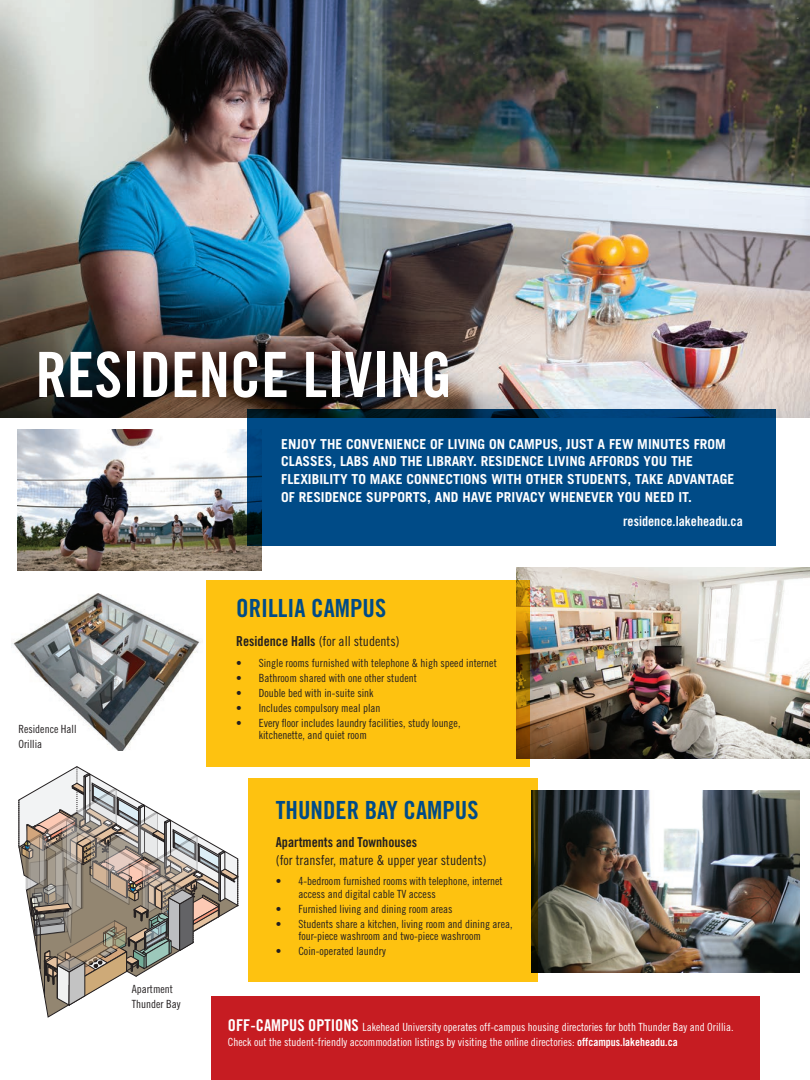
<style>
.page{position:relative;width:810px;height:1080px;background:#fff}
.page>*{position:absolute;margin:0;border:0;box-sizing:border-box;transform-origin:0 0}
.t1{font:62.5px "Trade Gothic LT Std Bd Cn 20";color:#fff}
.t2{font:25px "Trade Gothic LT Std Bd Cn 20";color:#004b87}
.t3{font:700 13.75px/17.8px "Trade Gothic LT Std";color:#fff}
.t4{font:13.75px "Trade Gothic LT Std Cn 18";color:#231f20}
.t5{font:13.75px "Trade Gothic LT Std Bd Cn 20";color:#231f20}
.t6{font:13.75px "Trade Gothic LT Std Bd Cn 20";color:#fff}
.t7{font:11.25px/12.5px "Trade Gothic LT Std Cn 18";color:#231f20}
.t8{font:11.25px/15px "Trade Gothic LT Std Cn 18";color:#fff}
.s1{font-family:"Trade Gothic LT Std Bd Cn 20"}
.s2{font-family:"Trade Gothic LT Std Bd Cn 20";font-size:16.25px}
</style>
<div class="page">
<img style="left:12px;top:593px;width:195px;height:157px">
<div style="left:207px;top:581px;width:323px;height:186px;background:#fec210"></div>
<div style="left:248px;top:778px;width:290px;height:204px;background:#fec210"></div>
<img style="left:18px;top:429px;width:243px;height:142px">
<img style="left:516px;top:567px;width:294px;height:192px">
<img style="left:531px;top:790px;width:268px;height:183px">
<div style="left:211px;top:996px;width:548px;height:84px;background:#c61c22"></div>
<img style="left:0;top:0;width:810px;height:418px">
<svg style="left:18px;top:766px;width:221px;height:251px"></svg>
<div style="left:248px;top:409px;width:528px;height:137px;background:#004b87"></div>
<h1 class="t1" style="left:36px;top:337px;width:418px">RESIDENCE LIVING</h1>
<p class="t7" style="left:18px;top:721px;width:60px;line-height:15px">Residence Hall<br>Orillia</p>
<p class="t7" style="left:132px;top:981px;width:50px;line-height:15px">Apartment<br>Thunder Bay</p>
<p class="t3" style="left:281px;top:435px;width:455px">ENJOY THE CONVENIENCE OF LIVING ON CAMPUS, JUST A FEW MINUTES FROM CLASSES, LABS AND THE LIBRARY. RESIDENCE LIVING AFFORDS YOU THE FLEXIBILITY TO MAKE CONNECTIONS WITH OTHER STUDENTS, TAKE ADVANTAGE OF RESIDENCE SUPPORTS, AND HAVE PRIVACY WHENEVER YOU NEED IT.</p>
<p class="t6" style="left:623px;top:512px;width:121px">residence.lakeheadu.ca</p>
<h2 class="t2" style="left:236px;top:593px;width:151px">ORILLIA CAMPUS</h2>
<p class="t4" style="left:236px;top:633px;width:165px"><span class="s1">Residence Halls</span> (for all students)</p>
<p class="t7" style="left:236px;top:656px;width:262px">• Single rooms furnished with telephone &amp; high speed internet</p>
<p class="t7" style="left:236px;top:671px;width:182px">• Bathroom shared with one other student</p>
<p class="t7" style="left:236px;top:686px;width:139px">• Double bed with in-suite sink</p>
<p class="t7" style="left:236px;top:701px;width:146px">• Includes compulsory meal plan</p>
<p class="t7" style="left:259px;top:716px;width:203px;text-indent:-22px">• Every floor includes laundry facilities, study lounge, kitchenette, and quiet room</p>
<h2 class="t2" style="left:276px;top:794px;width:204px">THUNDER BAY CAMPUS</h2>
<p class="t5" style="left:276px;top:834px;width:143px">Apartments and Townhouses</p>
<p class="t4" style="left:276px;top:852px;width:212px">(for transfer, mature &amp; upper year students)</p>
<p class="t7" style="left:298px;top:875px;width:206px;text-indent:-22px">• 4-bedroom furnished rooms with telephone, internet access and digital cable TV access</p>
<p class="t7" style="left:276px;top:903px;width:178px">• Furnished living and dining room areas</p>
<p class="t7" style="left:298px;top:918px;width:216px;text-indent:-22px">• Students share a kitchen, living room and dining area, four-piece washroom and two-piece washroom</p>
<p class="t7" style="left:276px;top:945px;width:111px">• Coin-operated laundry</p>
<p class="t8" style="left:228px;top:1019px;width:507px"><span class="s2">OFF-CAMPUS OPTIONS</span> Lakehead University operates off-campus housing directories for both Thunder Bay and Orillia.<br>Check out the student-friendly accommodation listings by visiting the online directories: <span class="s1">offcampus.lakeheadu.ca</span></p>
</div>
